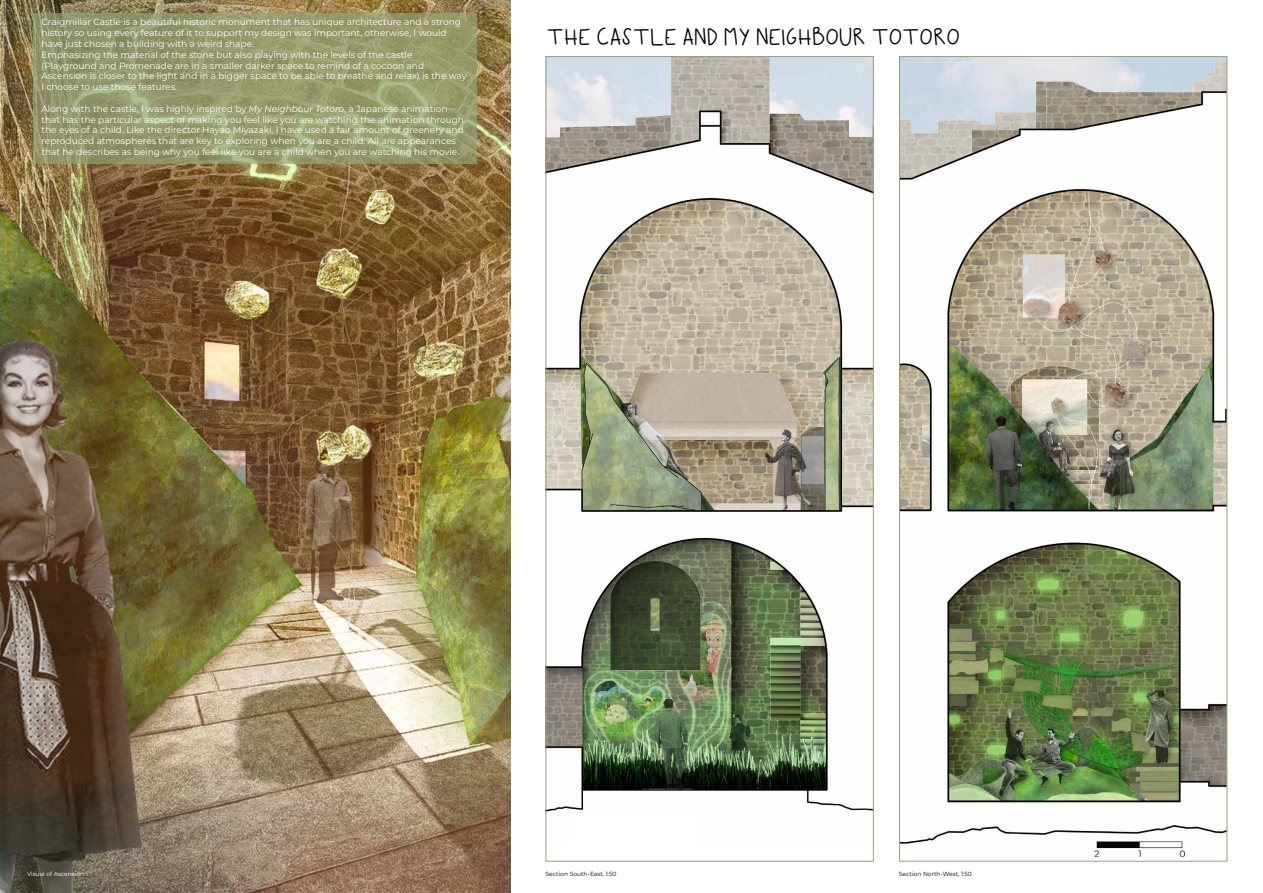
<style>
.page{position:relative;width:1263px;height:893px;background:#fff}
.page>*{position:absolute;margin:0;border:0;box-sizing:border-box;transform-origin:0 0}
.t1{font:22.5px "C1 leeloomoreau";color:#000}
.t2{font:9px/10.8px "Montserrat";color:#fff}
.t3{font:6px "Montserrat";color:#000}
.t4{font:6px "Montserrat";color:#fff}
.s1{font-style:italic}
</style>
<div class="page">
<img style="left:0;top:0;width:510px;height:893px">
<svg style="left:33px;top:13px;width:444px;height:151px;background:#969a6c"></svg>
<img style="left:547px;top:58px;width:325px;height:754px">
<img style="left:901px;top:58px;width:324px;height:799px">
<p class="t2" style="left:41px;top:16px;width:427px">Craigmillar Castle is a beautiful historic monument that has unique architecture and a strong history so using every feature of it to support my design was important, otherwise, I would have just chosen a building with a weird shape.<br>Emphasizing the material of the stone but also playing with the levels of the castle (Playground and Promenade are in a smaller darker space to remind of a cocoon and Ascension is closer to the light and in a bigger space to be able to breathe and relax) is the way I choose to use those features.</p>
<p class="t2" style="left:41px;top:103px;width:424px">Along with the castle, I was highly inspired by <span class="s1">My Neighbour Totoro</span>, a Japanese animation that has the particular aspect of making you feel like you are watching the animation through the eyes of a child. Like the director Hayao Miyazaki, I have used a fair amount of greenery and reproduced atmospheres that are key to exploring when you are a child. All are appearances that he describes as being why you feel like you are a child when you are watching his movie.</p>
<h1 class="t1" style="left:547px;top:27px;width:415px">THE CASTLE AND MY NEIGHBOUR TOTORO</h1>
<p class="t4" style="left:27px;top:870px;width:59px">Visual of Ascension</p>
<p class="t3" style="left:545px;top:870px;width:73px">Section South-East, 1:50</p>
<p class="t3" style="left:899px;top:870px;width:75px">Section North-West, 1:50</p>
</div>
